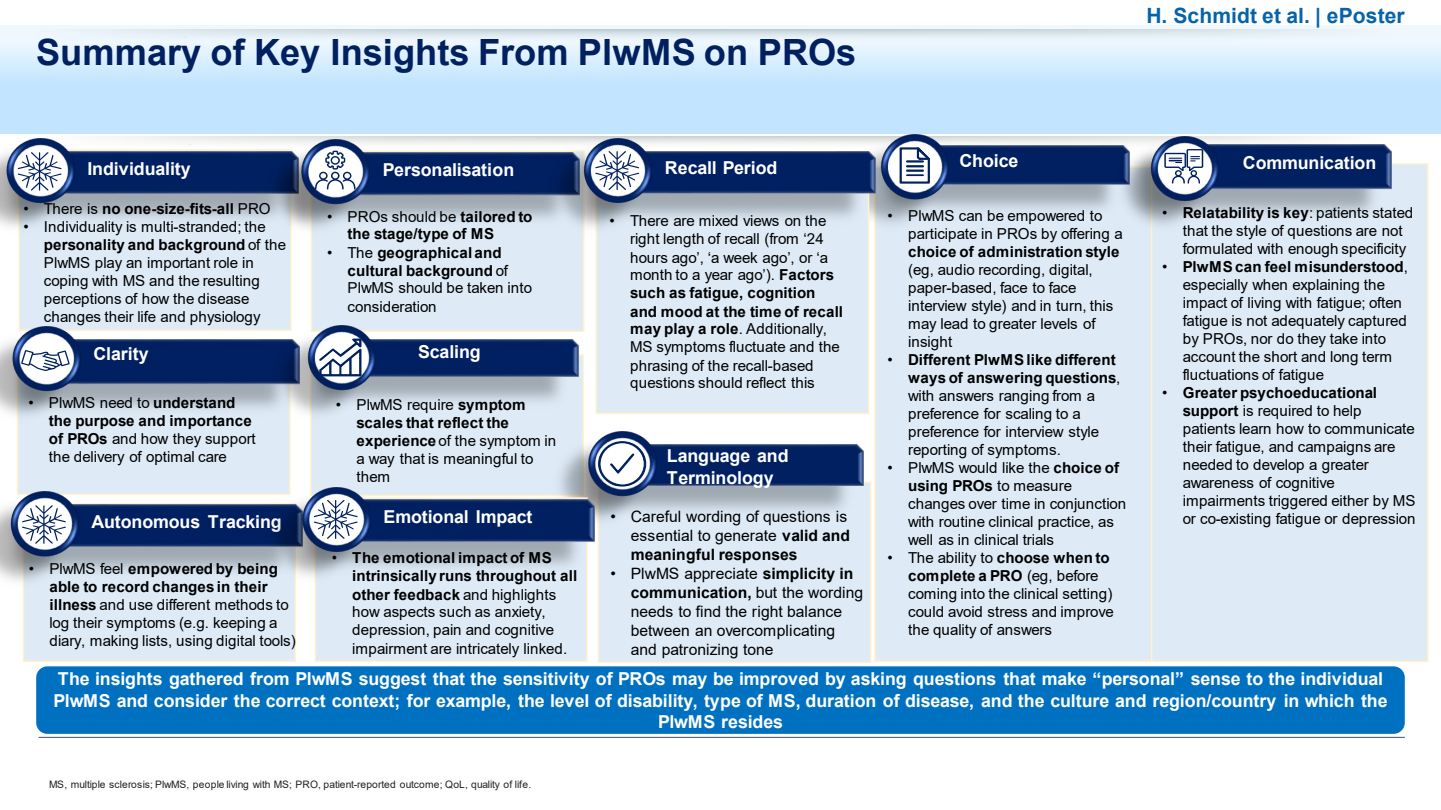
<style>
.page{position:relative;width:1441px;height:810px;background:#fff}
.page>*{position:absolute;margin:0;border:0;box-sizing:border-box;transform-origin:0 0}
.t1{font:700 36.15px "Arial";color:#002060}
.t2{font:700 21px "Arial";letter-spacing:.005em;color:#0563aa}
.t3{font:700 17.85px/21.6px "Arial";letter-spacing:-.005em;color:#fff}
.t4{font:15.6px/18.9px "Arial";letter-spacing:-.005em;color:#000}
.t5{font:15.15px/18px "Arial";letter-spacing:-.01em;color:#000}
.t6{font:700 15.15px/17.9px "Arial";letter-spacing:-.005em;color:#000}
.t7{font:10.2px "Arial";letter-spacing:-.01em;color:#231f20}
.s1{font-weight:400}
.s2{font-weight:700}
</style>
<div class="page">
<div style="left:0;top:26px;width:1440px;height:108px;background:linear-gradient(to bottom,#edf7ff,#b5defe)"></div>
<img style="left:36px;top:29px;width:1357px;height:19px">
<hr style="left:39px;top:737px;width:1365px;height:1px;background:#44546a">
<div style="left:18px;top:149px;width:274px;height:182px;background:#deebf7;border:2px solid #fff2cc"></div>
<img style="left:75px;top:151px;width:185px;height:68px">
<img style="left:0;top:138px;width:75px;height:103px">
<svg style="left:18px;top:152px;width:44px;height:39px;background:#c2cad9"></svg>
<div style="left:311px;top:150px;width:273px;height:182px;background:#deebf7;border:2px solid #fff2cc"></div>
<img style="left:370px;top:152px;width:172px;height:68px">
<img style="left:260px;top:138px;width:110px;height:103px">
<svg style="left:315px;top:151px;width:40px;height:39px;background:#c8cedc"></svg>
<div style="left:17px;top:340px;width:273px;height:155px;background:#deebf7;border:2px solid #fff2cc"></div>
<img style="left:81px;top:339px;width:185px;height:70px">
<img style="left:0;top:325px;width:81px;height:103px">
<svg style="left:21px;top:350px;width:49px;height:21px"></svg>
<div style="left:875px;top:167px;width:276px;height:494px;background:#deebf7"></div>
<img style="left:949px;top:144px;width:160px;height:66px">
<img style="left:839px;top:134px;width:110px;height:104px">
<svg style="left:899px;top:147px;width:31px;height:37px"></svg>
<div style="left:1151px;top:164px;width:276px;height:497px;background:#deebf7"></div>
<div style="left:1150px;top:163px;width:278px;height:499px;border:2px solid #fff2cc"></div>
<img style="left:1219px;top:143px;width:173px;height:71px">
<img style="left:1109px;top:136px;width:110px;height:102px">
<svg style="left:1164px;top:149px;width:39px;height:35px"></svg>
<div style="left:310px;top:354px;width:274px;height:142px;background:#deebf7;border:2px solid #fff2cc"></div>
<img style="left:376px;top:339px;width:203px;height:63px">
<img style="left:266px;top:324px;width:110px;height:103px">
<svg style="left:319px;top:338px;width:43px;height:39px"></svg>
<div style="left:597px;top:482px;width:274px;height:181px;background:#deebf7;border:2px solid #fff2cc"></div>
<img style="left:657px;top:444px;width:207px;height:67px">
<img style="left:546px;top:430px;width:111px;height:104px">
<svg style="left:597px;top:441px;width:49px;height:46px"></svg>
<div style="left:595px;top:187px;width:274px;height:227px;background:#deebf7;border:2px solid #fff2cc"></div>
<img style="left:652px;top:150px;width:224px;height:81px">
<img style="left:542px;top:137px;width:110px;height:103px">
<svg style="left:595px;top:151px;width:44px;height:39px"></svg>
<div style="left:23px;top:503px;width:273px;height:159px;background:#deebf7;border:2px solid #fff2cc"></div>
<img style="left:79px;top:504px;width:182px;height:68px">
<img style="left:0;top:491px;width:79px;height:104px">
<svg style="left:22px;top:505px;width:44px;height:39px;background:#c3cad9"></svg>
<div style="left:315px;top:498px;width:272px;height:163px;background:#deebf7"></div>
<div style="left:314px;top:497px;width:273px;height:165px;border:2px solid #fff2cc"></div>
<img style="left:371px;top:499px;width:224px;height:80px">
<img style="left:261px;top:486px;width:110px;height:103px">
<svg style="left:314px;top:500px;width:43px;height:39px;background:#c2c9d8"></svg>
<div style="left:36px;top:666px;width:1368px;height:68px;background:#0070c0;border-radius:11px"></div>
<p class="t1" style="left:36px;top:27px;width:821px">Summary of Key Insights From PlwMS on PROs</p>
<h2 class="t2" style="left:1146px;top:1px;width:260px">H. Schmidt et al. | ePoster</h2>
<p class="t3" style="left:959px;top:150px;width:61px">Choice</p>
<p class="t3" style="left:1242px;top:152px;width:135px">Communication</p>
<p class="t3" style="left:665px;top:157px;width:114px">Recall Period</p>
<p class="t3" style="left:87px;top:158px;width:105px">Individuality</p>
<p class="t6" style="left:23px;top:200px;width:249px"><span class="s1">• There is</span> no one-size-fits-all <span class="s1">PRO</span></p>
<p class="t5" style="left:44px;top:217px;width:244px;text-indent:-21px">• Individuality is multi-stranded; the <span class="s2">personality and background</span> of the PlwMS play an important role in coping with MS and the resulting perceptions of how the disease changes their life and physiology</p>
<p class="t3" style="left:383px;top:159px;width:133px">Personalisation</p>
<p class="t6" style="left:347px;top:208px;width:186px;text-indent:-21px"><span class="s1">• PROs should be</span> tailored to the stage/type of MS</p>
<p class="t5" style="left:347px;top:243px;width:186px;text-indent:-21px">• The <span class="s2">geographical and cultural background</span> of<br>PlwMS should be taken into consideration</p>
<p class="t5" style="left:1182px;top:203px;width:232px;text-indent:-21px">• <span class="s2">Relatability is key</span>: patients stated that the style of questions are not formulated with enough specificity</p>
<p class="t5" style="left:1182px;top:257px;width:227px;text-indent:-21px">• <span class="s2">PlwMS can feel misunderstood</span>, especially when explaining the impact of living with fatigue; often fatigue is not adequately captured by PROs, nor do they take into account the short and long term fluctuations of fatigue</p>
<p class="t5" style="left:1182px;top:383px;width:234px;text-indent:-21px">• <span class="s2">Greater psychoeducational support</span> is required to help patients learn how to communicate their fatigue, and campaigns are needed to develop a greater awareness of cognitive impairments triggered either by MS or co-existing fatigue or depression</p>
<p class="t5" style="left:908px;top:207px;width:216px;text-indent:-21px">• PlwMS can be empowered to participate in PROs by offering a <span class="s2">choice of administration style </span>(eg, audio recording, digital, paper-based, face to face interview style) and in turn, this may lead to greater levels of insight</p>
<p class="t5" style="left:908px;top:351px;width:214px;text-indent:-21px">• <span class="s2">Different PlwMS like different ways of answering questions</span>, with answers ranging from a preference for scaling to a preference for interview style reporting of symptoms.</p>
<p class="t5" style="left:908px;top:459px;width:219px;text-indent:-21px">• PlwMS would like the <span class="s2">choice of using PROs</span> to measure changes over time in conjunction with routine clinical practice, as well as in clinical trials</p>
<p class="t5" style="left:908px;top:548px;width:207px;text-indent:-21px">• The ability to <span class="s2">choose when to complete a PRO</span> (eg, before coming into the clinical setting) could avoid stress and improve the quality of answers</p>
<p class="t5" style="left:630px;top:212px;width:214px;text-indent:-21px">• There are mixed views on the right length of recall (from ‘24 hours ago’, ‘a week ago’, or ‘a month to a year ago’). <span class="s2">Factors such as fatigue, cognition and mood at the time of recall may play a role</span>. Additionally,<br>MS symptoms fluctuate and the phrasing of the recall-based questions should reflect this</p>
<p class="t3" style="left:418px;top:341px;width:64px">Scaling</p>
<p class="t3" style="left:93px;top:343px;width:57px">Clarity</p>
<p class="t5" style="left:49px;top:393px;width:208px;text-indent:-21px">• PlwMS need to <span class="s2">understand the purpose and importance of PROs</span> and how they support the delivery of optimal care</p>
<p class="t5" style="left:356px;top:396px;width:201px;text-indent:-21px">• PlwMS require <span class="s2">symptom scales that reflect the experience</span> of the symptom in a way that is meaningful to them</p>
<p class="t3" style="left:667px;top:446px;width:123px">Language and<br>Terminology</p>
<p class="t4" style="left:631px;top:507px;width:221px;text-indent:-21px">• Careful wording of questions is essential to generate <span class="s2">valid and meaningful responses</span></p>
<p class="t4" style="left:631px;top:564px;width:234px;text-indent:-21px">• PlwMS appreciate <span class="s2">simplicity in communication,</span> but the wording needs to find the right balance between an overcomplicating and patronizing tone</p>
<p class="t3" style="left:383px;top:506px;width:151px">Emotional Impact</p>
<p class="t5" style="left:352px;top:549px;width:227px;text-indent:-21px">• <span class="s2">The emotional impact of MS intrinsically runs throughout all other feedback</span> and highlights how aspects such as anxiety, depression, pain and cognitive impairment are intricately linked.</p>
<p class="t3" style="left:53px;top:668px;width:1335px;text-align:center">The insights gathered from PlwMS suggest that the sensitivity of PROs may be improved by asking questions that make “personal” sense to the individual<br>PlwMS and consider the correct context; for example, the level of disability, type of MS, duration of disease, and the culture and region/country in which the<br>PlwMS resides</p>
<p class="t3" style="left:92px;top:511px;width:192px">Autonomous Tracking</p>
<p class="t5" style="left:49px;top:560px;width:248px;text-indent:-21px">• PlwMS feel <span class="s2">empowered by being able to record changes in their illness</span> and use different methods to log their symptoms (e.g. keeping a diary, making lists, using digital tools)</p>
<p class="t7" style="left:49px;top:777px;width:483px">MS, multiple sclerosis; PlwMS, people living with MS; PRO, patient-reported outcome; QoL, quality of life.</p>
</div>
